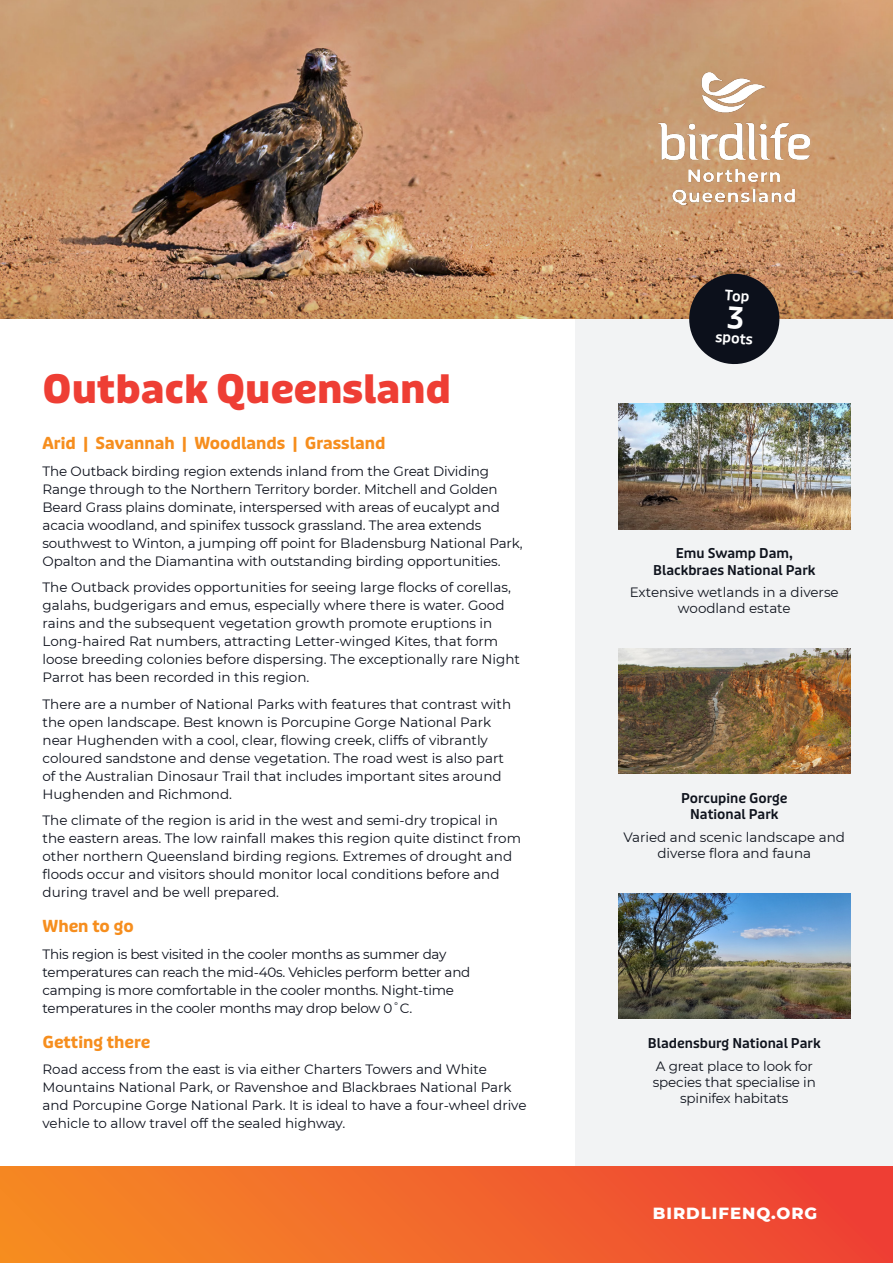
<style>
.page{position:relative;width:893px;height:1263px;background:#fff}
.page>*{position:absolute;margin:0;border:0;box-sizing:border-box;transform-origin:0 0}
.t1{font:800 39px "Puffin Display";letter-spacing:.01em;color:#ee3e34}
.t2{font:700 16.5px "Puffin Display";color:#f68e1e}
.t3{font:800 16.5px "Montserrat";letter-spacing:.06em;color:#fff}
.t4{font:600 14.25px "Puffin Display";color:#fff}
.t5{font:13.5px/18px "Montserrat";color:#0c101b}
.t6{font:13.5px/18px "Montserrat";letter-spacing:-.02em;color:#0c101b}
.t7{font:13.5px/16.2px "Montserrat";letter-spacing:-.01em;color:#0f131d;text-align:center}
.t8{font:600 13.5px/16.2px "Puffin Display";color:#0f131d;text-align:center}
</style>
<div class="page">
<div style="left:576px;top:319px;width:317px;height:944px;background:#f2f3f4"></div>
<img style="left:0;top:0;width:893px;height:319px">
<img style="left:659px;top:72px;width:151px;height:135px">
<div style="left:0;top:1166px;width:893px;height:97px;background:linear-gradient(to right,#f68d23,#ee3e35)"></div>
<img style="left:618px;top:404px;width:232px;height:125px">
<img style="left:618px;top:648px;width:232px;height:126px">
<img style="left:618px;top:893px;width:232px;height:125px">
<svg style="left:683px;top:268px;width:102px;height:97px;background:#524a49"></svg>
<p class="t1" style="left:43px;top:366px;width:410px">Outback Queensland</p>
<p class="t2" style="left:43px;top:433px;width:344px">Arid | Savannah | Woodlands | Grassland</p>
<p class="t5" style="left:43px;top:461px;width:482px">The Outback birding region extends inland from the Great Dividing Range through to the Northern Territory border. Mitchell and Golden Beard Grass plains dominate, interspersed with areas of eucalypt and acacia woodland, and spinifex tussock grassland. The area extends southwest to Winton, a jumping off point for Bladensburg National Park, Opalton and the Diamantina with outstanding birding opportunities.</p>
<p class="t5" style="left:43px;top:578px;width:479px">The Outback provides opportunities for seeing large flocks of corellas, galahs, budgerigars and emus, especially where there is water. Good rains and the subsequent vegetation growth promote eruptions in Long-haired Rat numbers, attracting Letter-winged Kites, that form loose breeding colonies before dispersing. The exceptionally rare Night Parrot has been recorded in this region.</p>
<p class="t5" style="left:43px;top:694px;width:470px">There are a number of National Parks with features that contrast with the open landscape. Best known is Porcupine Gorge National Park near Hughenden with a cool, clear, flowing creek, cliffs of vibrantly coloured sandstone and dense vegetation. The road west is also part of the Australian Dinosaur Trail that includes important sites around Hughenden and Richmond.</p>
<p class="t5" style="left:43px;top:811px;width:480px">The climate of the region is arid in the west and semi-dry tropical in the eastern areas. The low rainfall makes this region quite distinct from other northern Queensland birding regions. Extremes of drought and floods occur and visitors should monitor local conditions before and during travel and be well prepared.</p>
<p class="t2" style="left:43px;top:916px;width:93px">When to go</p>
<p class="t6" style="left:43px;top:944px;width:429px">This region is best visited in the cooler months as summer day temperatures can reach the mid-40s. Vehicles perform better and camping is more comfortable in the cooler months. Night-time temperatures in the cooler months may drop below 0˚C.</p>
<p class="t2" style="left:43px;top:1032px;width:109px">Getting there</p>
<p class="t5" style="left:43px;top:1060px;width:486px">Road access from the east is via either Charters Towers and White Mountains National Park, or Ravenshoe and Blackbraes National Park and Porcupine Gorge National Park. It is ideal to have a four-wheel drive vehicle to allow travel off the sealed highway.</p>
<p class="t4" style="left:716px;top:328px;width:39px;rotate:4deg">spots</p>
<p class="t8" style="left:653px;top:546px;width:164px">Emu Swamp Dam,<br>Blackbraes National Park</p>
<p class="t7" style="left:630px;top:584px;width:210px">Extensive wetlands in a diverse woodland estate</p>
<p class="t8" style="left:681px;top:790px;width:108px">Porcupine Gorge<br>National Park</p>
<p class="t7" style="left:623px;top:828px;width:223px">Varied and scenic landscape and diverse flora and fauna</p>
<p class="t8" style="left:648px;top:1035px;width:174px">Bladensburg National Park</p>
<p class="t7" style="left:653px;top:1057px;width:165px">A great place to look for species that specialise in spinifex habitats</p>
<p class="t3" style="left:653px;top:1201px;width:166px">BIRDLIFENQ.ORG</p>
</div>
